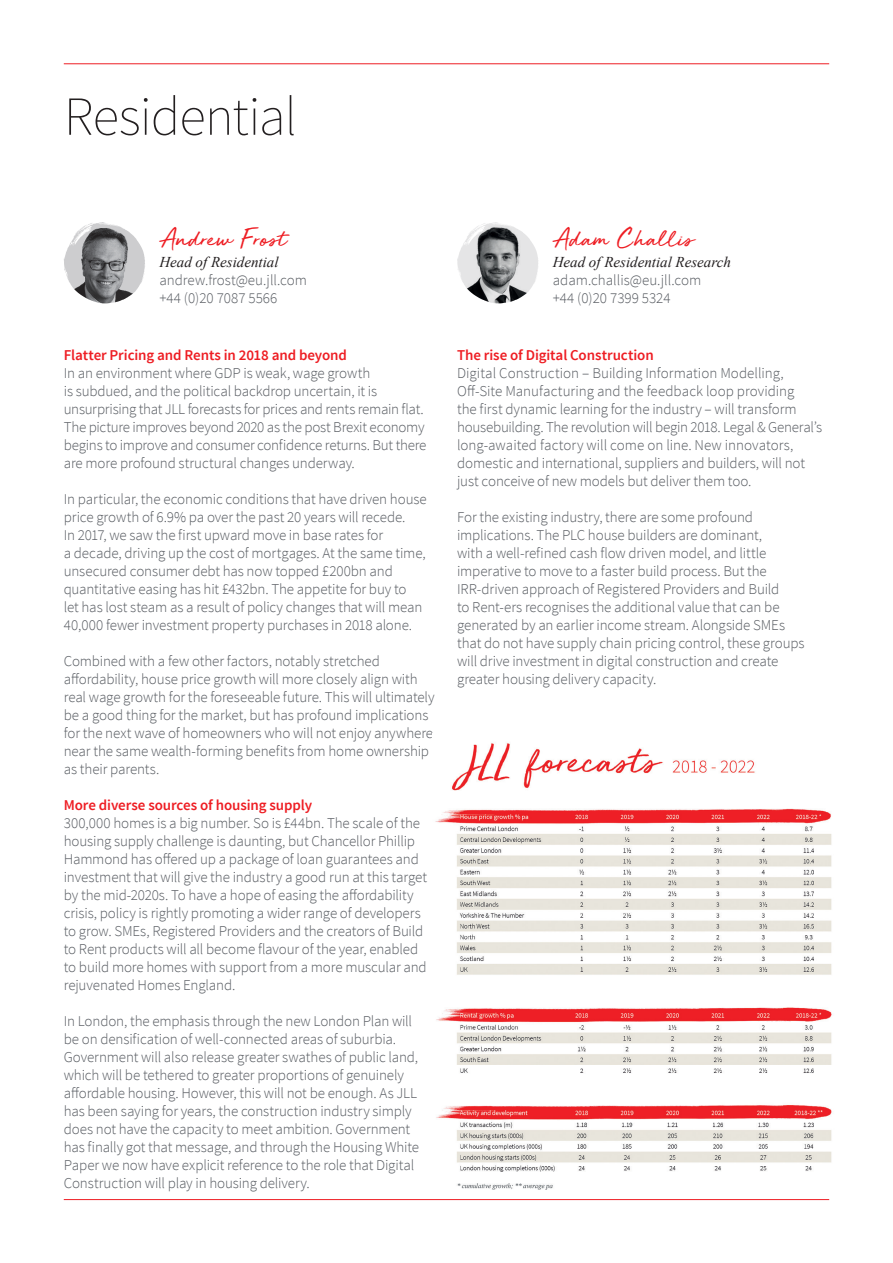
<style>
.page{position:relative;width:893px;height:1263px;background:#fff}
.page>*{position:absolute;margin:0;border:0;box-sizing:border-box;transform-origin:0 0}
.t1{font:200 54.9px "Source Sans Pro";letter-spacing:-.02em;color:#231f20}
.t2{font:27px "JLL Hand";color:#ee1d23}
.t3{font:300 15px/18px "Source Sans Pro";letter-spacing:-.01em;color:#565a60}
.t4{font:600 15px "Source Sans Pro";letter-spacing:-.005em;color:#ee1d23}
.t5{font:italic 15px "Times New Roman";color:#231f20}
</style>
<div class="page">
<hr style="left:64px;top:63px;width:765px;height:1px;background:#ee1d23">
<hr style="left:64px;top:1199px;width:765px;height:1px;background:#ee1d23">
<svg style="left:457px;top:222px;width:81px;height:81px"></svg>
<img style="left:479px;top:222px;width:18px;height:5px">
<img style="left:435px;top:743px;width:397px;height:446px">
<svg style="left:64px;top:222px;width:81px;height:81px"></svg>
<img style="left:86px;top:222px;width:17px;height:5px">
<h1 class="t1" style="left:64px;top:83px;width:235px">Residential</h1>
<h2 class="t2" style="left:159px;top:218px;width:129px">Andrew Frost</h2>
<p class="t5" style="left:159px;top:251px;width:121px">Head of Residential</p>
<p class="t3" style="left:159px;top:271px;width:149px">andrew.frost@eu.jll.com +44 (0)20 7087 5566</p>
<p class="t4" style="left:64px;top:346px;width:285px">Flatter Pricing and Rents in 2018 and beyond</p>
<p class="t3" style="left:64px;top:364px;width:364px">In an environment where GDP is weak, wage growth<br>is subdued, and the political backdrop uncertain, it is unsurprising that JLL forecasts for prices and rents remain flat.<br>The picture improves beyond 2020 as the post Brexit economy begins to improve and consumer confidence returns. But there are more profound structural changes underway.</p>
<p class="t3" style="left:64px;top:490px;width:365px">In particular, the economic conditions that have driven house price growth of 6.9% pa over the past 20 years will recede.<br>In 2017, we saw the first upward move in base rates for<br>a decade, driving up the cost of mortgages. At the same time, unsecured consumer debt has now topped £200bn and quantitative easing has hit £432bn. The appetite for buy to<br>let has lost steam as a result of policy changes that will mean 40,000 fewer investment property purchases in 2018 alone.</p>
<p class="t3" style="left:64px;top:652px;width:372px">Combined with a few other factors, notably stretched affordability, house price growth will more closely align with real wage growth for the foreseeable future. This will ultimately be a good thing for the market, but has profound implications for the next wave of homeowners who will not enjoy anywhere near the same wealth-forming benefits from home ownership as their parents.</p>
<p class="t4" style="left:64px;top:796px;width:250px">More diverse sources of housing supply</p>
<p class="t3" style="left:64px;top:814px;width:365px">300,000 homes is a big number. So is £44bn. The scale of the housing supply challenge is daunting, but Chancellor Phillip Hammond has offered up a package of loan guarantees and investment that will give the industry a good run at this target by the mid-2020s. To have a hope of easing the affordability crisis, policy is rightly promoting a wider range of developers to grow. SMEs, Registered Providers and the creators of Build to Rent products will all become flavour of the year, enabled to build more homes with support from a more muscular and rejuvenated Homes England.</p>
<p class="t3" style="left:64px;top:1012px;width:357px">In London, the emphasis through the new London Plan will be on densification of well-connected areas of suburbia.<br>Government will also release greater swathes of public land, which will be tethered to greater proportions of genuinely affordable housing. However, this will not be enough. As JLL has been saying for years, the construction industry simply does not have the capacity to meet ambition. Government has finally got that message, and through the Housing White Paper we now have explicit reference to the role that Digital Construction will play in housing delivery.</p>
<h2 class="t2" style="left:553px;top:218px;width:143px">Adam Challis</h2>
<p class="t5" style="left:553px;top:251px;width:180px">Head of Residential Research</p>
<p class="t3" style="left:553px;top:271px;width:150px">adam.challis@eu.jll.com +44 (0)20 7399 5324</p>
<p class="t4" style="left:457px;top:346px;width:198px">The rise of Digital Construction</p>
<p class="t3" style="left:457px;top:364px;width:367px">Digital Construction – Building Information Modelling, Off-Site Manufacturing and the feedback loop providing<br>the first dynamic learning for the industry – will transform housebuilding. The revolution will begin 2018. Legal &amp; General’s long-awaited factory will come on line. New innovators, domestic and international, suppliers and builders, will not just conceive of new models but deliver them too.</p>
<p class="t3" style="left:457px;top:508px;width:349px">For the existing industry, there are some profound implications. The PLC house builders are dominant,<br>with a well-refined cash flow driven model, and little imperative to move to a faster build process. But the IRR-driven approach of Registered Providers and Build<br>to Rent-ers recognises the additional value that can be generated by an earlier income stream. Alongside SMEs that do not have supply chain pricing control, these groups will drive investment in digital construction and create greater housing delivery capacity.</p>
</div>
